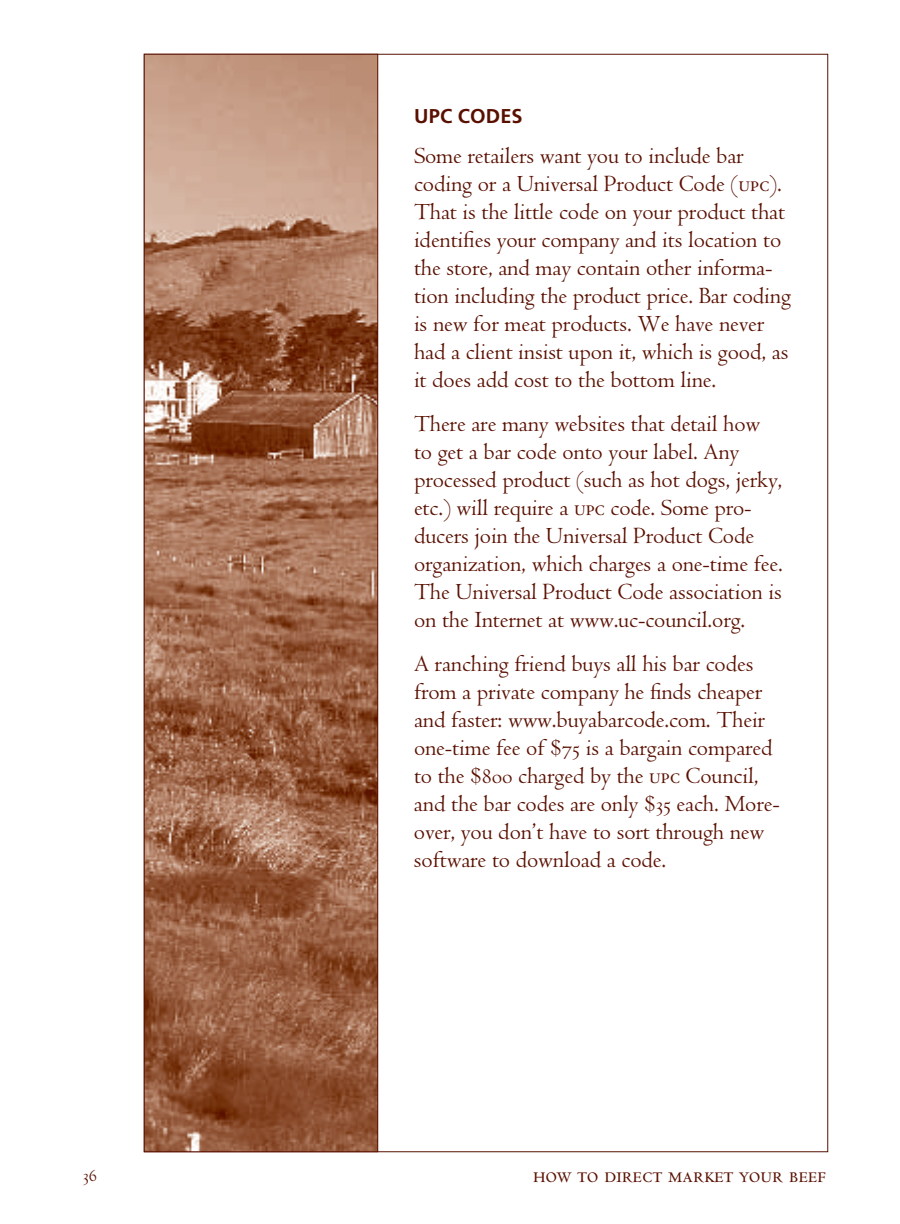
<style>
.page{position:relative;width:900px;height:1224px;background:#fff}
.page>*{position:absolute;margin:0;border:0;box-sizing:border-box;transform-origin:0 0}
.t1{font:24px/28px "Centaur";letter-spacing:-.005em;color:#5a1000}
.t2{font:24px "Centaur MT SC";color:#5a1000}
.t3{font:700 20px "Frutiger";letter-spacing:.01em;color:#5a1000}
.t4{font:20px "Centaur MT SC";color:#5a1000}
.s1{font-family:"Centaur MT SC"}
</style>
<div class="page">
<img style="left:146px;top:56px;width:230px;height:1094px">
<div style="left:144px;top:54px;width:234px;height:1098px;border:1px solid #5a1000"></div>
<p class="t3" style="left:414px;top:108px;width:110px">UPC CODES</p>
<p class="t1" style="left:414px;top:144px;width:379px">Some retailers want you to include bar coding or a Universal Product Code (<span class="s1">upc</span>).<br>That is the little code on your product that identifies your company and its location to the store, and may contain other informa&shy;tion including the product price. Bar coding is new for meat products. We have never had a client insist upon it, which is good, as it does add cost to the bottom line.</p>
<p class="t1" style="left:414px;top:412px;width:370px">There are many websites that detail how to get a bar code onto your label. Any processed product (such as hot dogs, jerky, etc.) will require a <span class="s1">upc</span> code. Some pro&shy;ducers join the Universal Product Code organization, which charges a one-time fee.<br>The Universal Product Code association is on the Internet at www.uc-council.org.</p>
<p class="t1" style="left:414px;top:652px;width:367px">A ranching friend buys all his bar codes from a private company he finds cheaper and faster: www.buyabarcode.com. Their one-time fee of $<span class="s1">75</span> is a bargain compared to the $<span class="s1">800</span> charged by the <span class="s1">upc</span> Council, and the bar codes are only $<span class="s1">35</span> each. More&shy;over, you don’t have to sort through new software to download a code.</p>
<p class="t4" style="left:83px;top:1167px;width:16px">36</p>
<p class="t2" style="left:533px;top:1166px;width:294px">how to direct market your beef</p>
</div>
